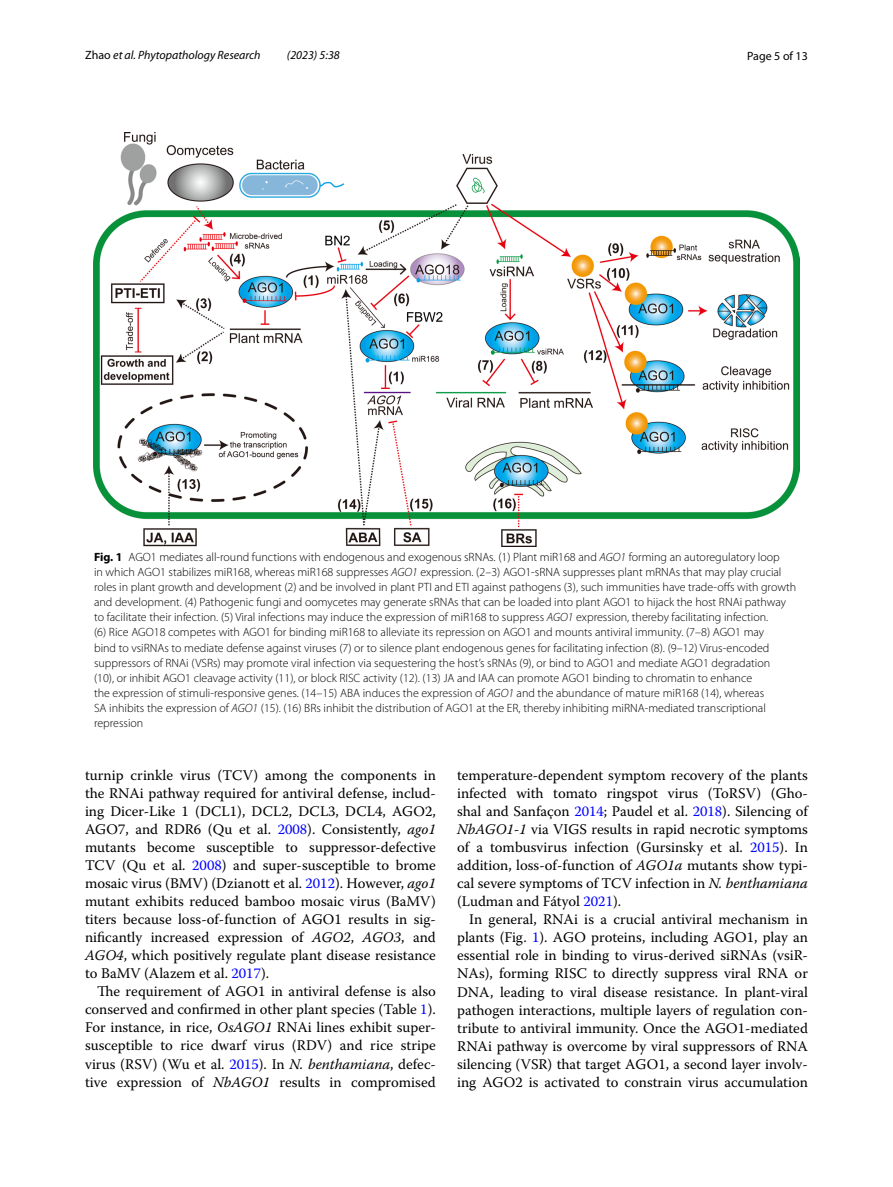
<style>
.page{position:relative;width:893px;height:1187px;background:#fff}
.page>*{position:absolute;margin:0;border:0;box-sizing:border-box;transform-origin:0 0}
.t1{font:14.7px/18px "Warnock Pro";color:#000;text-align:justify}
.t2{font:300 12px/15px "Myriad Pro";color:#000}
.t3{font:italic 12px "Myriad Pro";color:#000}
.t4{font:12px "Myriad Pro";color:#000}
.s1{font-style:normal}
.s2{font-weight:700}
.s3{font-style:italic}
.s4{color:#00f}
</style>
<div class="page">
<img style="left:94px;top:133px;width:705px;height:413px">
<p class="t3" style="left:85px;top:48px;width:177px"><span class="s1">Zhao</span> et al. Phytopathology Research</p>
<p class="t3" style="left:287px;top:48px;width:54px">(2023) 5:38</p>
<p class="t4" style="left:747px;top:48px;width:62px">Page 5 of 13</p>
<p class="t2" style="left:94px;top:550px;width:704px"><span class="s2">Fig. 1</span> AGO1 mediates all-round functions with endogenous and exogenous sRNAs. (1) Plant miR168 and <span class="s3">AGO1</span> forming an autoregulatory loop<br>in which AGO1 stabilizes miR168, whereas miR168 suppresses <span class="s3">AGO1</span> expression. (2–3) AGO1-sRNA suppresses plant mRNAs that may play crucial roles in plant growth and development (2) and be involved in plant PTI and ETI against pathogens (3), such immunities have trade-offs with growth and development. (4) Pathogenic fungi and oomycetes may generate sRNAs that can be loaded into plant AGO1 to hijack the host RNAi pathway to facilitate their infection. (5) Viral infections may induce the expression of miR168 to suppress <span class="s3">AGO1</span> expression, thereby facilitating infection.<br>(6) Rice AGO18 competes with AGO1 for binding miR168 to alleviate its repression on AGO1 and mounts antiviral immunity. (7–8) AGO1 may<br>bind to vsiRNAs to mediate defense against viruses (7) or to silence plant endogenous genes for facilitating infection (8). (9–12) Virus-encoded suppressors of RNAi (VSRs) may promote viral infection via sequestering the host’s sRNAs (9), or bind to AGO1 and mediate AGO1 degradation<br>(10), or inhibit AGO1 cleavage activity (11), or block RISC activity (12). (13) JA and IAA can promote AGO1 binding to chromatin to enhance<br>the expression of stimuli-responsive genes. (14–15) ABA induces the expression of <span class="s3">AGO1</span> and the abundance of mature miR168 (14), whereas<br>SA inhibits the expression of <span class="s3">AGO1</span> (15). (16) BRs inhibit the distribution of AGO1 at the ER, thereby inhibiting miRNA-mediated transcriptional repression</p>
<p class="t1" style="left:85px;top:766px;width:352px">turnip crinkle virus (TCV) among the components in the RNAi pathway required for antiviral defense, includ&shy;ing Dicer-Like 1 (DCL1), DCL2, DCL3, DCL4, AGO2, AGO7, and RDR6 (Qu et al. <span class="s4">2008</span>). Consistently, <span class="s3">ago1 </span>mutants become susceptible to suppressor-defective TCV (Qu et al. <span class="s4">2008</span>) and super-susceptible to brome mosaic virus (BMV) (Dzianott et al. <span class="s4">2012</span>). However, <span class="s3">ago1 </span>mutant exhibits reduced bamboo mosaic virus (BaMV) titers because loss-of-function of AGO1 results in sig&shy;nificantly increased expression of <span class="s3">AGO2</span>, <span class="s3">AGO3</span>, and <span class="s3">AGO4</span>, which positively regulate plant disease resistance to BaMV (Alazem et al. <span class="s4">2017</span>).</p>
<p class="t1" style="left:85px;top:982px;width:352px;text-indent:12px">The requirement of AGO1 in antiviral defense is also conserved and confirmed in other plant species (Table <span class="s4">1</span>).<br>For instance, in rice, <span class="s3">OsAGO1</span> RNAi lines exhibit super&shy;susceptible to rice dwarf virus (RDV) and rice stripe virus (RSV) (Wu et al. <span class="s4">2015</span>). In <span class="s3">N. benthamiana</span>, defec&shy;tive expression of <span class="s3">NbAGO1</span> results in compromised</p>
<p class="t1" style="left:457px;top:766px;width:352px">temperature-dependent symptom recovery of the plants infected with tomato ringspot virus (ToRSV) (Gho&shy;shal and Sanfaçon <span class="s4">2014</span>; Paudel et al. <span class="s4">2018</span>). Silencing of <span class="s3">NbAGO1-1</span> via VIGS results in rapid necrotic symptoms of a tombusvirus infection (Gursinsky et al. <span class="s4">2015</span>). In addition, loss-of-function of <span class="s3">AGO1a</span> mutants show typi&shy;cal severe symptoms of TCV infection in <span class="s3">N. benthamiana </span>(Ludman and Fátyol <span class="s4">2021</span>).</p>
<p class="t1" style="left:457px;top:910px;width:352px;text-indent:12px">In general, RNAi is a crucial antiviral mechanism in plants (Fig. <span class="s4">1</span>). AGO proteins, including AGO1, play an essential role in binding to virus-derived siRNAs (vsiR-NAs), forming RISC to directly suppress viral RNA or DNA, leading to viral disease resistance. In plant-viral pathogen interactions, multiple layers of regulation con&shy;tribute to antiviral immunity. Once the AGO1-mediated RNAi pathway is overcome by viral suppressors of RNA silencing (VSR) that target AGO1, a second layer involv&shy;ing AGO2 is activated to constrain virus accumulation</p>
</div>
